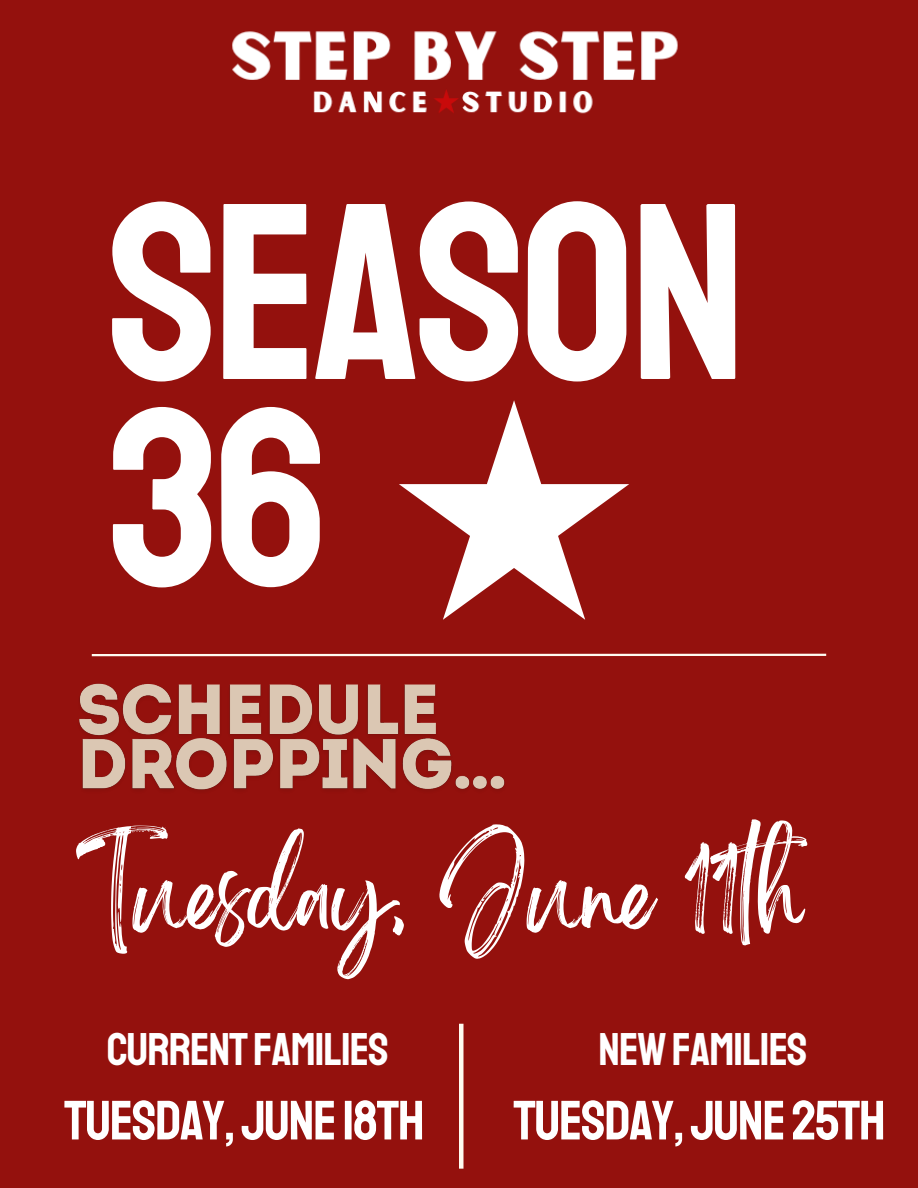
<style>
.page{position:relative;width:918px;height:1188px;background:#94110d}
.page>*{position:absolute;margin:0;border:0;box-sizing:border-box;transform-origin:0 0}
.t1{font:251.4px/205.6px "Staatliches";letter-spacing:-.02em;color:#fff}
.t2{font:82.95px "Brightwall";letter-spacing:-.02em;color:#fff}
.t3{font:55.5px "Staatliches";letter-spacing:-.02em;color:#fff}
.t4{font:46.5px "Staatliches";letter-spacing:-.02em;color:#fff}
</style>
<div class="page">
<hr style="left:92px;top:654px;width:734px;height:2px;background:#fffbf1">
<img style="left:232px;top:31px;width:446px;height:83px">
<svg style="left:399px;top:400px;width:230px;height:220px"></svg>
<hr style="left:459px;top:1024px;width:4px;height:145px;background:#fffbf1">
<img style="left:79px;top:683px;width:426px;height:107px">
<p class="t1" style="left:109px;top:194px;width:640px">SEASON<br>36</p>
<p class="t2" style="left:76px;top:866px;width:762px">Tuesday, June 11th</p>
<h2 class="t4" style="left:107px;top:1021px;width:284px">CURRENT FAMILIES</h2>
<p class="t3" style="left:64px;top:1087px;width:362px">TUESDAY,JUNE 18TH</p>
<p class="t4" style="left:598px;top:1021px;width:211px">NEWFAMILIES</p>
<p class="t3" style="left:514px;top:1087px;width:373px">TUESDAY,JUNE25TH</p>
</div>
